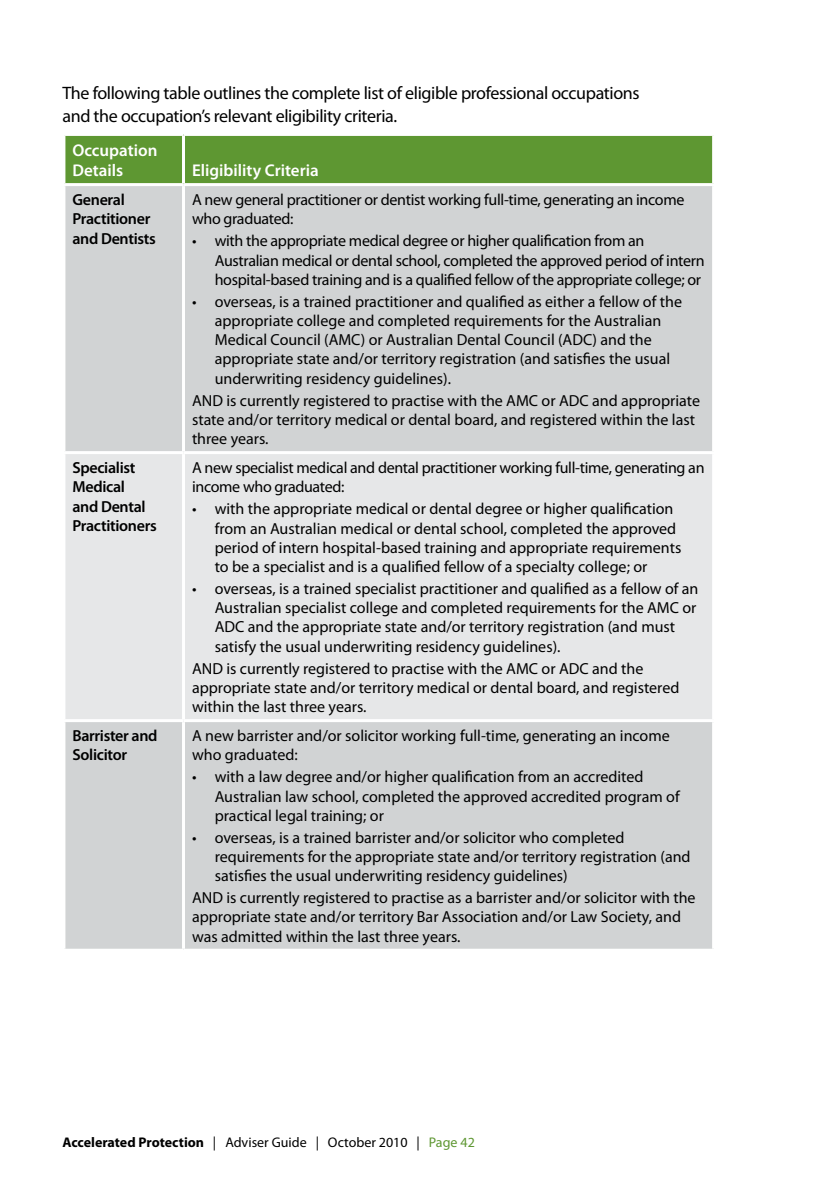
<style>
.page{position:relative;width:840px;height:1191px;background:#fff}
.page>*{position:absolute;margin:0;border:0;box-sizing:border-box;transform-origin:0 0}
.t1{font:18px/23px "Myriad Pro";letter-spacing:-.02em;color:#000}
.t2{font:600 17px/20.4px "Myriad Pro";color:#fff}
.t3{font:16px/19.2px "Myriad Pro";color:#000}
.t4{font:16px/19.2px "Myriad Pro";letter-spacing:-.02em;color:#000}
.t5{font:600 16px/19.2px "Myriad Pro";letter-spacing:-.02em;color:#000}
.t6{font:14px "Myriad Pro";color:#000}
.s1{font-weight:700}
.s2{color:#5e9732}
</style>
<div class="page">
<div style="left:64px;top:134px;width:119px;height:51px;background:#5e9732"></div>
<div style="left:183px;top:134px;width:530px;height:51px;background:#5e9732"></div>
<div style="left:64px;top:185px;width:119px;height:267px;background:#d1d3d4"></div>
<div style="left:183px;top:185px;width:530px;height:267px;background:#d1d3d4"></div>
<div style="left:64px;top:720px;width:119px;height:230px;background:#d1d3d4"></div>
<div style="left:183px;top:720px;width:530px;height:230px;background:#d1d3d4"></div>
<div style="left:64px;top:452px;width:119px;height:268px;background:#e6e7e8"></div>
<div style="left:183px;top:452px;width:530px;height:268px;background:#e6e7e8"></div>
<hr style="left:182px;top:136px;width:3px;height:47px;background:#fff">
<hr style="left:182px;top:186px;width:3px;height:265px;background:#fff">
<hr style="left:182px;top:454px;width:3px;height:265px;background:#fff">
<hr style="left:182px;top:722px;width:3px;height:226px;background:#fff">
<hr style="left:62px;top:133px;width:121px;height:3px;background:#fff">
<hr style="left:62px;top:136px;width:3px;height:47px;background:#fff">
<hr style="left:183px;top:133px;width:531px;height:3px;background:#fff">
<hr style="left:711px;top:136px;width:3px;height:47px;background:#fff">
<hr style="left:62px;top:183px;width:121px;height:3px;background:#fff">
<hr style="left:183px;top:183px;width:531px;height:3px;background:#fff">
<hr style="left:62px;top:948px;width:121px;height:3px;background:#fff">
<hr style="left:183px;top:948px;width:531px;height:3px;background:#fff">
<hr style="left:62px;top:186px;width:3px;height:265px;background:#fff">
<hr style="left:711px;top:186px;width:3px;height:265px;background:#fff">
<hr style="left:62px;top:722px;width:3px;height:226px;background:#fff">
<hr style="left:711px;top:722px;width:3px;height:226px;background:#fff">
<hr style="left:62px;top:451px;width:121px;height:3px;background:#fff">
<hr style="left:62px;top:454px;width:3px;height:265px;background:#fff">
<hr style="left:183px;top:451px;width:531px;height:3px;background:#fff">
<hr style="left:711px;top:454px;width:3px;height:265px;background:#fff">
<hr style="left:62px;top:719px;width:121px;height:3px;background:#fff">
<hr style="left:183px;top:719px;width:531px;height:3px;background:#fff">
<p class="t1" style="left:62px;top:81px;width:578px">The following table outlines the complete list of eligible professional occupations and the occupation’s relevant eligibility criteria.</p>
<p class="t2" style="left:72px;top:139px;width:86px">Occupation<br>Details</p>
<p class="t2" style="left:192px;top:160px;width:128px">Eligibility Criteria</p>
<p class="t5" style="left:72px;top:190px;width:85px">General<br>Practitioner and Dentists</p>
<p class="t4" style="left:192px;top:190px;width:493px">A new general practitioner or dentist working full-time, generating an income who graduated:</p>
<p class="t4" style="left:214px;top:231px;width:491px;text-indent:-23px">• with the appropriate medical degree or higher qualification from an<br>Australian medical or dental school, completed the approved period of intern hospital-based training and is a qualified fellow of the appropriate college; or</p>
<p class="t3" style="left:214px;top:291px;width:468px;text-indent:-23px">• overseas, is a trained practitioner and qualified as either a fellow of the appropriate college and completed requirements for the Australian Medical Council (AMC) or Australian Dental Council (ADC) and the appropriate state and/or territory registration (and satisfies the usual underwriting residency guidelines).</p>
<p class="t3" style="left:192px;top:390px;width:509px">AND is currently registered to practise with the AMC or ADC and appropriate state and/or territory medical or dental board, and registered within the last three years.</p>
<p class="t5" style="left:72px;top:458px;width:86px">Specialist<br>Medical<br>and Dental<br>Practitioners</p>
<p class="t4" style="left:192px;top:458px;width:514px">A new specialist medical and dental practitioner working full-time, generating an income who graduated:</p>
<p class="t3" style="left:214px;top:499px;width:468px;text-indent:-23px">• with the appropriate medical or dental degree or higher qualification from an Australian medical or dental school, completed the approved period of intern hospital-based training and appropriate requirements to be a specialist and is a qualified fellow of a specialty college; or</p>
<p class="t3" style="left:214px;top:579px;width:485px;text-indent:-23px">• overseas, is a trained specialist practitioner and qualified as a fellow of an Australian specialist college and completed requirements for the AMC or ADC and the appropriate state and/or territory registration (and must satisfy the usual underwriting residency guidelines).</p>
<p class="t3" style="left:192px;top:658px;width:488px">AND is currently registered to practise with the AMC or ADC and the appropriate state and/or territory medical or dental board, and registered within the last three years.</p>
<p class="t5" style="left:72px;top:725px;width:87px">Barrister and<br>Solicitor</p>
<p class="t3" style="left:192px;top:726px;width:479px">A new barrister and/or solicitor working full-time, generating an income who graduated:</p>
<p class="t3" style="left:214px;top:767px;width:466px;text-indent:-23px">• with a law degree and/or higher qualification from an accredited<br>Australian law school, completed the approved accredited program of practical legal training; or</p>
<p class="t3" style="left:214px;top:827px;width:477px;text-indent:-23px">• overseas, is a trained barrister and/or solicitor who completed requirements for the appropriate state and/or territory registration (and satisfies the usual underwriting residency guidelines)</p>
<p class="t3" style="left:192px;top:888px;width:505px">AND is currently registered to practise as a barrister and/or solicitor with the appropriate state and/or territory Bar Association and/or Law Society, and was admitted within the last three years.</p>
<p class="t6" style="left:62px;top:1133px;width:414px"><span class="s1">Accelerated Protection</span> | Adviser Guide | October 2010 | <span class="s2">Page 42</span></p>
</div>
